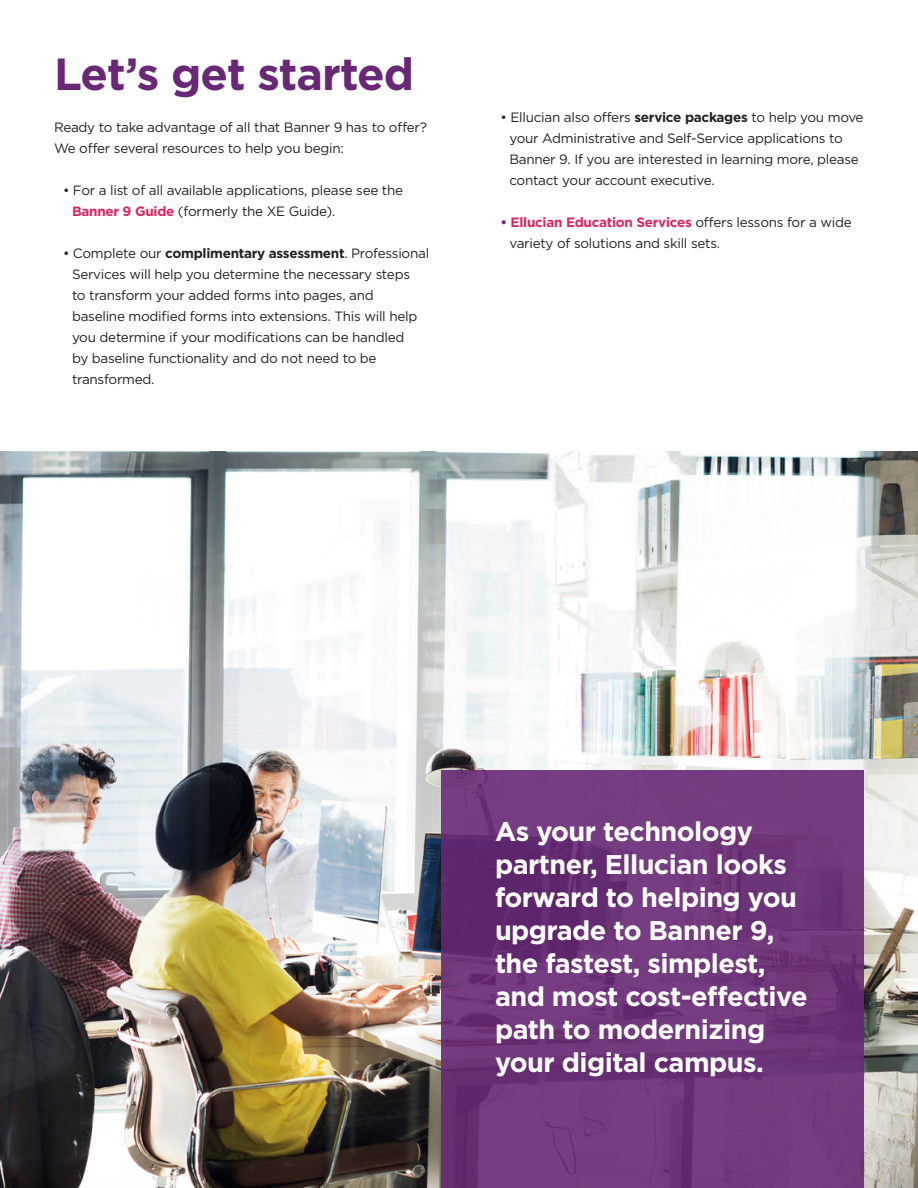
<style>
.page{position:relative;width:918px;height:1188px;background:#fff}
.page>*{position:absolute;margin:0;border:0;box-sizing:border-box;transform-origin:0 0}
.t1{font:700 45px "Gotham";letter-spacing:-.02em;color:#682875}
.t2{font:700 27px/33px "Gotham";letter-spacing:-.02em;color:#fff}
.t3{font:13.5px/21px "Gotham";letter-spacing:-.02em;color:#222223}
.s1{font-weight:700;color:#db265e}
.s2{font-weight:700}
.s3{font-weight:700;color:#682875}
</style>
<div class="page">
<img style="left:1px;top:452px;width:917px;height:736px">
<svg style="left:441px;top:770px;width:423px;height:418px;background:#6f367b"></svg>
<h1 class="t1" style="left:54px;top:44px;width:362px">Let’s get started</h1>
<p class="t3" style="left:54px;top:116px;width:375px">Ready to take advantage of all that Banner 9 has to offer?<br>We offer several resources to help you begin:</p>
<p class="t3" style="left:72px;top:179px;width:333px;text-indent:-9px">• For a list of all available applications, please see the<br><span class="s1">Banner 9 Guide</span> (formerly the XE Guide).</p>
<p class="t3" style="left:72px;top:242px;width:359px;text-indent:-9px">• Complete our <span class="s2">complimentary assessment</span>. Professional Services will help you determine the necessary steps<br>to transform your added forms into pages, and baseline modified forms into extensions. This will help you determine if your modifications can be handled<br>by baseline functionality and do not need to be transformed.</p>
<p class="t3" style="left:509px;top:106px;width:356px;text-indent:-9px">• Ellucian also offers <span class="s2">service packages</span> to help you move your Administrative and Self-Service applications to Banner 9. If you are interested in learning more, please contact your account executive.</p>
<p class="t3" style="left:509px;top:211px;width:344px;text-indent:-9px"><span class="s3">•</span> <span class="s1">Ellucian Education Services</span> offers lessons for a wide variety of solutions and skill sets.</p>
<h2 class="t2" style="left:495px;top:815px;width:314px">As your technology partner, Ellucian looks forward to helping you upgrade to Banner 9, the fastest, simplest, and most cost-effective path to modernizing your digital campus.</h2>
</div>
